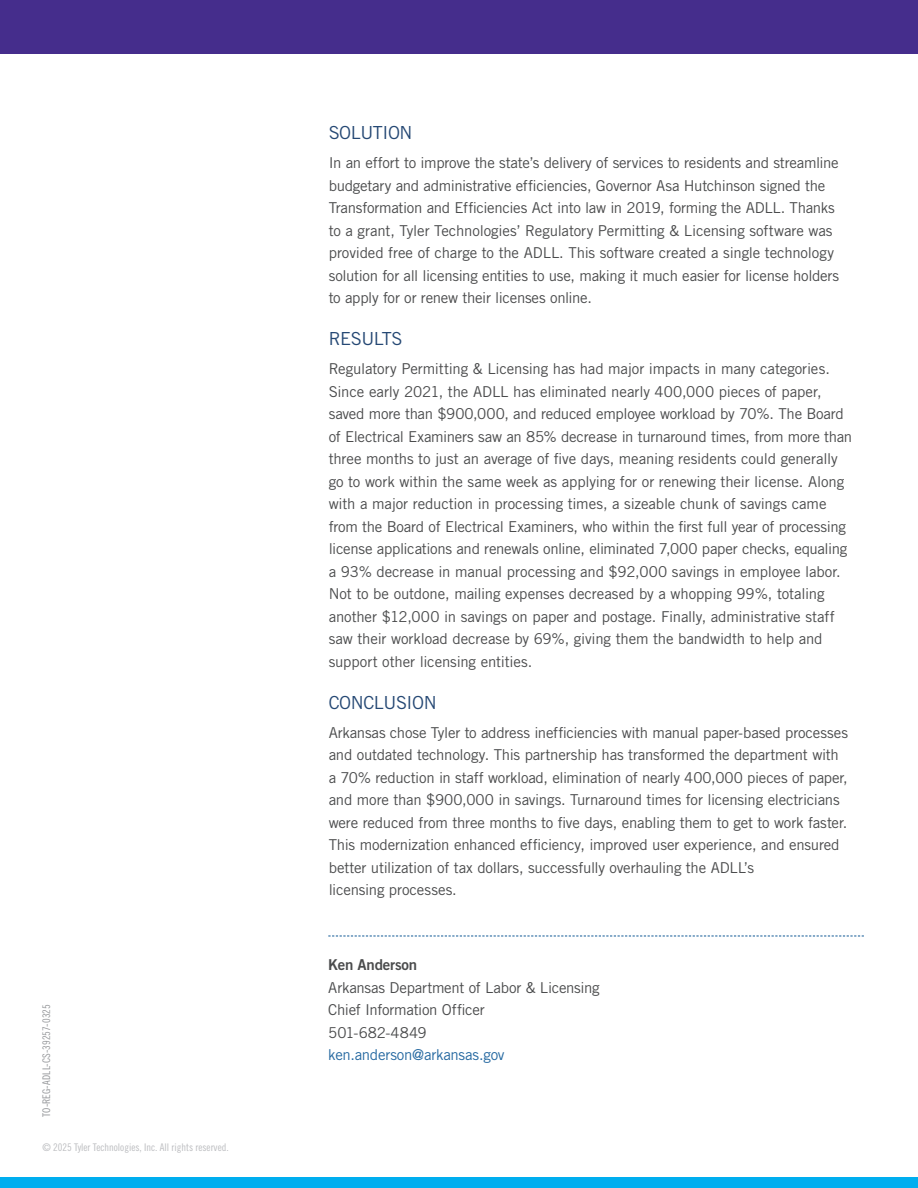
<style>
.page{position:relative;width:918px;height:1188px;background:#fff}
.page>*{position:absolute;margin:0;border:0;box-sizing:border-box;transform-origin:0 0}
.Sub_header{font:18px "Trade Gothic LT Std";letter-spacing:-.025em;color:#254874}
.Body_Copy{font:18px "Trade Gothic LT Std";letter-spacing:-.025em;color:#254874}
.Body_Copy-2{font:15px/22.5px "Trade Gothic LT Std";letter-spacing:-.015em;color:#4b4c4d}
.t1{font:10.5px "Trade Gothic LT Std Cn 18";color:#bcbdc0}
.Body_Copy-3{font:10.5px "Trade Gothic LT Std Cn 18";color:#939598}
.s1{font-family:"Trade Gothic LT Std Bd 2"}
.s2{color:#2669a1}
</style>
<div class="page">
<svg style="left:328px;top:936px;width:536px;height:1px"></svg>
<div style="left:0;top:0;width:918px;height:54px;background:#452d8c"></div>
<div style="left:0;top:1178px;width:918px;height:10px;background:#00aeef"></div>
<p class="Body_Copy-3" style="left:40px;top:1117px;width:114px;rotate:-90deg">TO-REG-ADLL-CS-39257-0325</p>
<p class="t1" style="left:42px;top:1141px;width:188px">© 2025 Tyler Technologies, Inc. All rights reserved.</p>
<p class="Body_Copy" style="left:329px;top:122px;width:85px">SOLUTION</p>
<p class="Body_Copy-2" style="left:329px;top:151px;width:512px">In an effort to improve the state’s delivery of services to residents and streamline budgetary and administrative efficiencies, Governor Asa Hutchinson signed the Transformation and Efficiencies Act into law in 2019, forming the ADLL. Thanks to a grant, Tyler Technologies’ Regulatory Permitting &amp; Licensing software was provided free of charge to the ADLL. This software created a single technology solution for all licensing entities to use, making it much easier for license holders to apply for or renew their licenses online.</p>
<p class="Sub_header" style="left:329px;top:328px;width:75px">RESULTS</p>
<p class="Body_Copy-2" style="left:329px;top:358px;width:525px">Regulatory Permitting &amp; Licensing has had major impacts in many categories.<br>Since early 2021, the ADLL has eliminated nearly 400,000 pieces of paper, saved more than $900,000, and reduced employee workload by 70%. The Board of Electrical Examiners saw an 85% decrease in turnaround times, from more than three months to just an average of five days, meaning residents could generally go to work within the same week as applying for or renewing their license. Along with a major reduction in processing times, a sizeable chunk of savings came from the Board of Electrical Examiners, who within the first full year of processing license applications and renewals online, eliminated 7,000 paper checks, equaling a 93% decrease in manual processing and $92,000 savings in employee labor.<br>Not to be outdone, mailing expenses decreased by a whopping 99%, totaling another $12,000 in savings on paper and postage. Finally, administrative staff saw their workload decrease by 69%, giving them the bandwidth to help and support other licensing entities.</p>
<p class="Sub_header" style="left:329px;top:691px;width:109px">CONCLUSION</p>
<p class="Body_Copy-2" style="left:329px;top:721px;width:521px">Arkansas chose Tyler to address inefficiencies with manual paper-based processes and outdated technology. This partnership has transformed the department with a 70% reduction in staff workload, elimination of nearly 400,000 pieces of paper, and more than $900,000 in savings. Turnaround times for licensing electricians were reduced from three months to five days, enabling them to get to work faster.<br>This modernization enhanced efficiency, improved user experience, and ensured better utilization of tax dollars, successfully overhauling the ADLL’s<br>licensing processes.</p>
<p class="Body_Copy-2" style="left:328px;top:953px;width:273px"><span class="s1">Ken Anderson<br></span>Arkansas Department of Labor &amp; Licensing<br>Chief Information Officer<br>501-682-4849 <span class="s2">ken.anderson@arkansas.gov</span></p>
</div>
